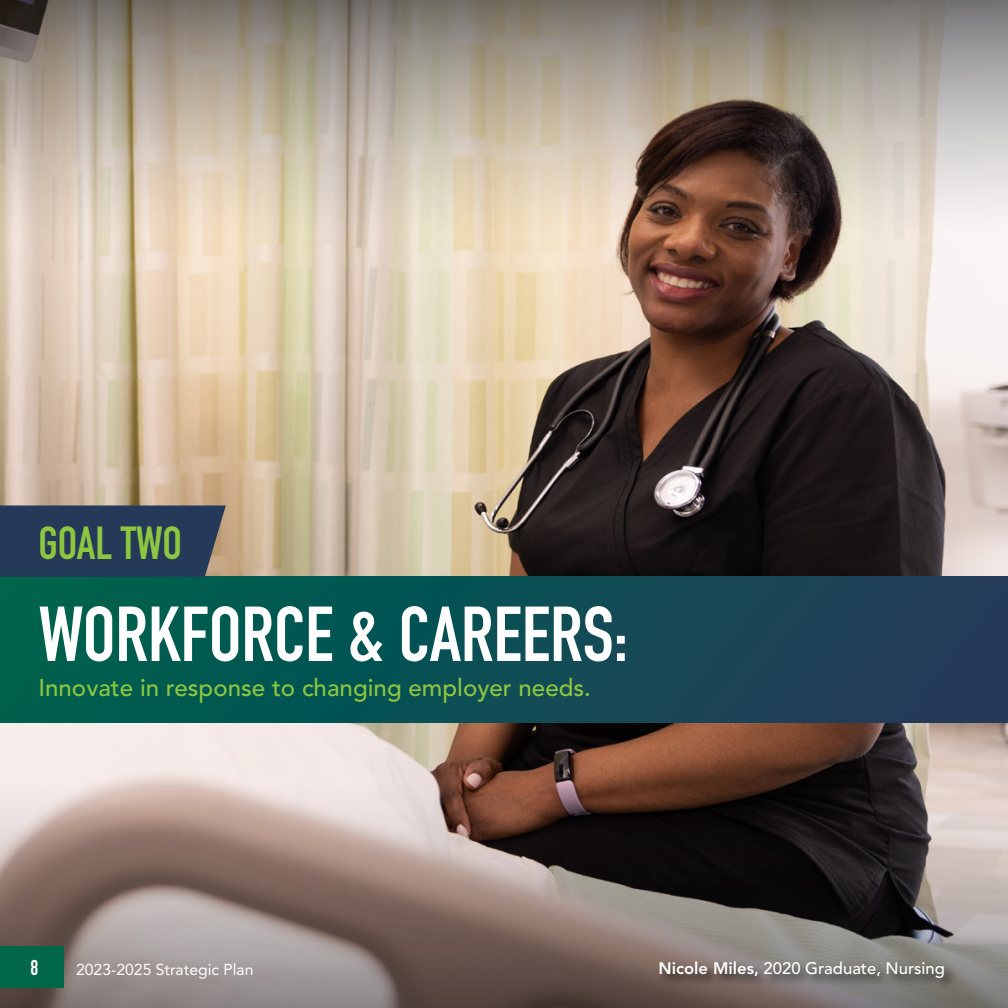
<style>
.page{position:relative;width:1008px;height:1008px;background:#fff}
.page>*{position:absolute;margin:0;border:0;box-sizing:border-box;transform-origin:0 0}
.t1{font:76.48px "DIN Engschrift LT Pro";color:#fff}
.t2{font:45.68px "DIN Engschrift LT Pro";color:#8dc63f}
.t3{font:500 24.15px "Avenir LT Std";color:#8dc63f}
.t4{font:21.18px "DIN Engschrift LT Pro";color:#fff}
.t5{font:500 16.62px "Avenir LT Std";color:#fff}
.t6{font:15.75px "Avenir LT Std";color:#fff}
.s1{font-weight:800}
</style>
<div class="page">
<img style="left:0;top:0;width:1008px;height:1008px">
<div style="left:657px;top:959px;width:301px;height:32px;background:#000;opacity:.75"></div>
<div style="left:0;top:947px;width:64px;height:41px;background:#006748"></div>
<div style="left:0;top:577px;width:1008px;height:145px;background:linear-gradient(to right,#00634d,#26395a)"></div>
<svg style="left:0;top:505px;width:226px;height:72px;background:#2c3e5a"></svg>
<h2 class="t2" style="left:38px;top:516px;width:145px">GOAL TWO</h2>
<h1 class="t1" style="left:38px;top:589px;width:591px">WORKFORCE &amp; CAREERS:</h1>
<p class="t3" style="left:38px;top:674px;width:554px">Innovate in response to changing employer needs.</p>
<p class="t4" style="left:31px;top:955px;width:9px">8</p>
<p class="t6" style="left:76px;top:961px;width:179px">2023-2025 Strategic Plan</p>
<p class="t5" style="left:659px;top:959px;width:288px"><span class="s1">Nicole Miles,</span> 2020 Graduate, Nursing</p>
</div>
